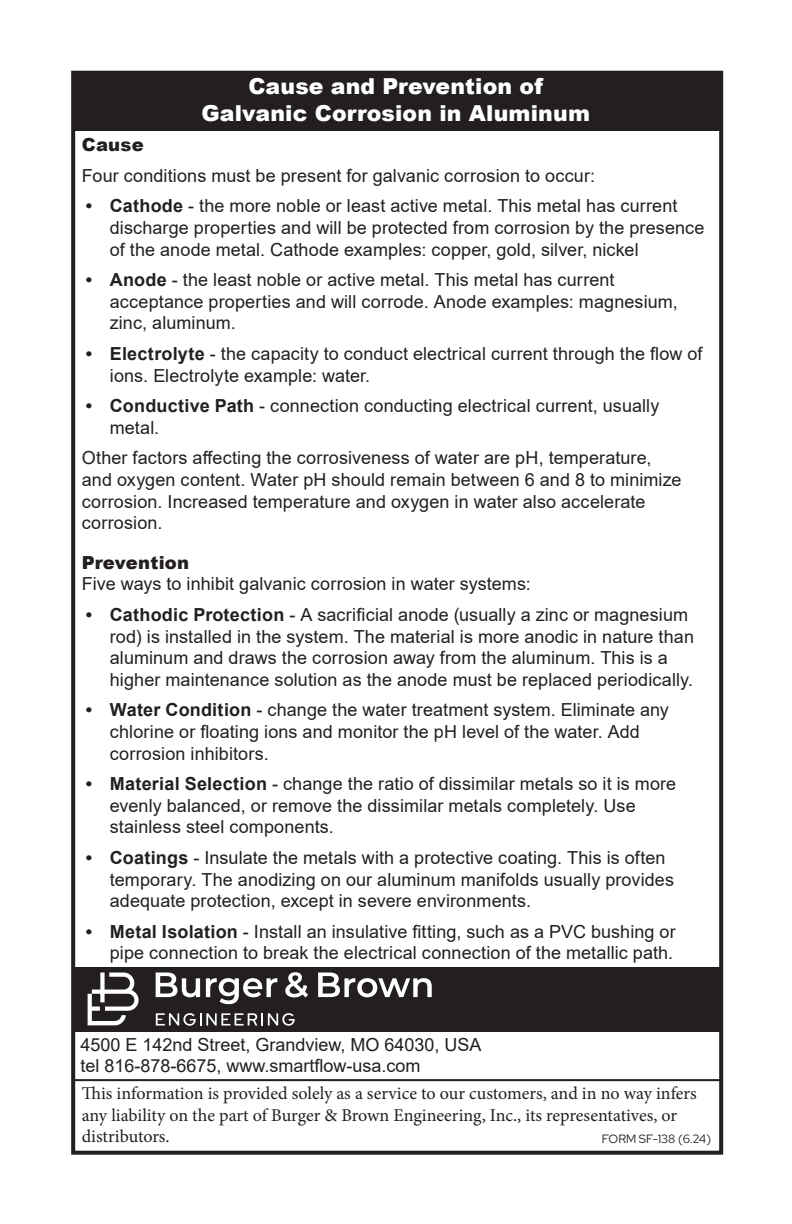
<style>
.page{position:relative;width:792px;height:1224px;background:#fff}
.page>*{position:absolute;margin:0;border:0;box-sizing:border-box;transform-origin:0 0}
.t1{font:900 22px/26.4px "Arial";letter-spacing:.005em;color:#fff;text-align:center}
.t2{font:18px/21.6px "Arial";letter-spacing:.005em;color:#231f20}
.t3{font:18px/21.6px "Minion Pro";letter-spacing:-.005em;color:#231f20}
.t4{font:900 18px "Arial";letter-spacing:.01em;color:#231f20}
.t5{font:12px "Red Hat Display";color:#231f20}
.s1{font-weight:700}
</style>
<div class="page">
<div style="left:73px;top:71px;width:648px;height:59px;background:#231f20"></div>
<div style="left:71px;top:71px;width:652px;height:1084px;border:4px solid #231f20"></div>
<div style="left:73px;top:968px;width:647px;height:64px;background:#231f20"></div>
<svg style="left:88px;top:973px;width:51px;height:52px"></svg>
<svg style="left:156px;top:973px;width:44px;height:24px"></svg>
<svg style="left:206px;top:978px;width:71px;height:26px"></svg>
<svg style="left:285px;top:972px;width:23px;height:25px"></svg>
<svg style="left:318px;top:973px;width:114px;height:24px"></svg>
<svg style="left:156px;top:1013px;width:139px;height:13px"></svg>
<hr style="left:73px;top:1079px;width:648px;height:2px;background:#231f20">
<p class="t1" style="left:201px;top:73px;width:390px">Cause and Prevention of<br>Galvanic Corrosion in Aluminum</p>
<p class="t4" style="left:82px;top:132px;width:63px">Cause</p>
<p class="t2" style="left:82px;top:165px;width:515px">Four conditions must be present for galvanic corrosion to occur:</p>
<p class="t2" style="left:110px;top:195px;width:596px;text-indent:-24px"><span class="s1">• Cathode</span> - the more noble or least active metal. This metal has current discharge properties and will be protected from corrosion by the presence of the anode metal. Cathode examples: copper, gold, silver, nickel</p>
<p class="t2" style="left:110px;top:269px;width:570px;text-indent:-24px"><span class="s1">• Anode</span> - the least noble or active metal. This metal has current acceptance properties and will corrode. Anode examples: magnesium, zinc, aluminum.</p>
<p class="t2" style="left:110px;top:343px;width:594px;text-indent:-24px"><span class="s1">• Electrolyte</span> - the capacity to conduct electrical current through the flow of ions. Electrolyte example: water.</p>
<p class="t2" style="left:110px;top:395px;width:551px;text-indent:-24px"><span class="s1">• Conductive Path</span> - connection conducting electrical current, usually metal.</p>
<p class="t2" style="left:82px;top:447px;width:601px">Other factors affecting the corrosiveness of water are pH, temperature, and oxygen content. Water pH should remain between 6 and 8 to minimize corrosion. Increased temperature and oxygen in water also accelerate corrosion.</p>
<p class="t4" style="left:82px;top:549px;width:109px">Prevention</p>
<p class="t2" style="left:82px;top:573px;width:451px">Five ways to inhibit galvanic corrosion in water systems:</p>
<p class="t2" style="left:110px;top:604px;width:586px;text-indent:-24px"><span class="s1">• Cathodic Protection</span> - A sacrificial anode (usually a zinc or magnesium rod) is installed in the system. The material is more anodic in nature than aluminum and draws the corrosion away from the aluminum. This is a higher maintenance solution as the anode must be replaced periodically.</p>
<p class="t2" style="left:110px;top:699px;width:561px;text-indent:-24px"><span class="s1">• Water Condition</span> - change the water treatment system. Eliminate any chlorine or floating ions and monitor the pH level of the water. Add corrosion inhibitors.</p>
<p class="t2" style="left:110px;top:773px;width:568px;text-indent:-24px"><span class="s1">• Material Selection</span> - change the ratio of dissimilar metals so it is more evenly balanced, or remove the dissimilar metals completely. Use stainless steel components.</p>
<p class="t2" style="left:110px;top:847px;width:566px;text-indent:-24px"><span class="s1">• Coatings</span> - Insulate the metals with a protective coating. This is often temporary. The anodizing on our aluminum manifolds usually provides adequate protection, except in severe environments.</p>
<p class="t2" style="left:86px;top:921px;width:591px;text-align:right"><span class="s1">• Metal Isolation</span> - Install an insulative fitting, such as a PVC bushing or pipe connection to break the electrical connection of the metallic path.</p>
<p class="t2" style="left:80px;top:1033px;width:403px">4500 E 142nd Street, Grandview, MO 64030, USA</p>
<p class="t2" style="left:80px;top:1055px;width:342px">tel 816-878-6675, www.smartflow-usa.com</p>
<p class="t3" style="left:82px;top:1083px;width:616px">This information is provided solely as a service to our customers, and in no way infers any liability on the part of Burger &amp; Brown Engineering, Inc., its representatives, or distributors.</p>
<p class="t5" style="left:602px;top:1131px;width:111px">FORM SF-138 (6.24)</p>
</div>
